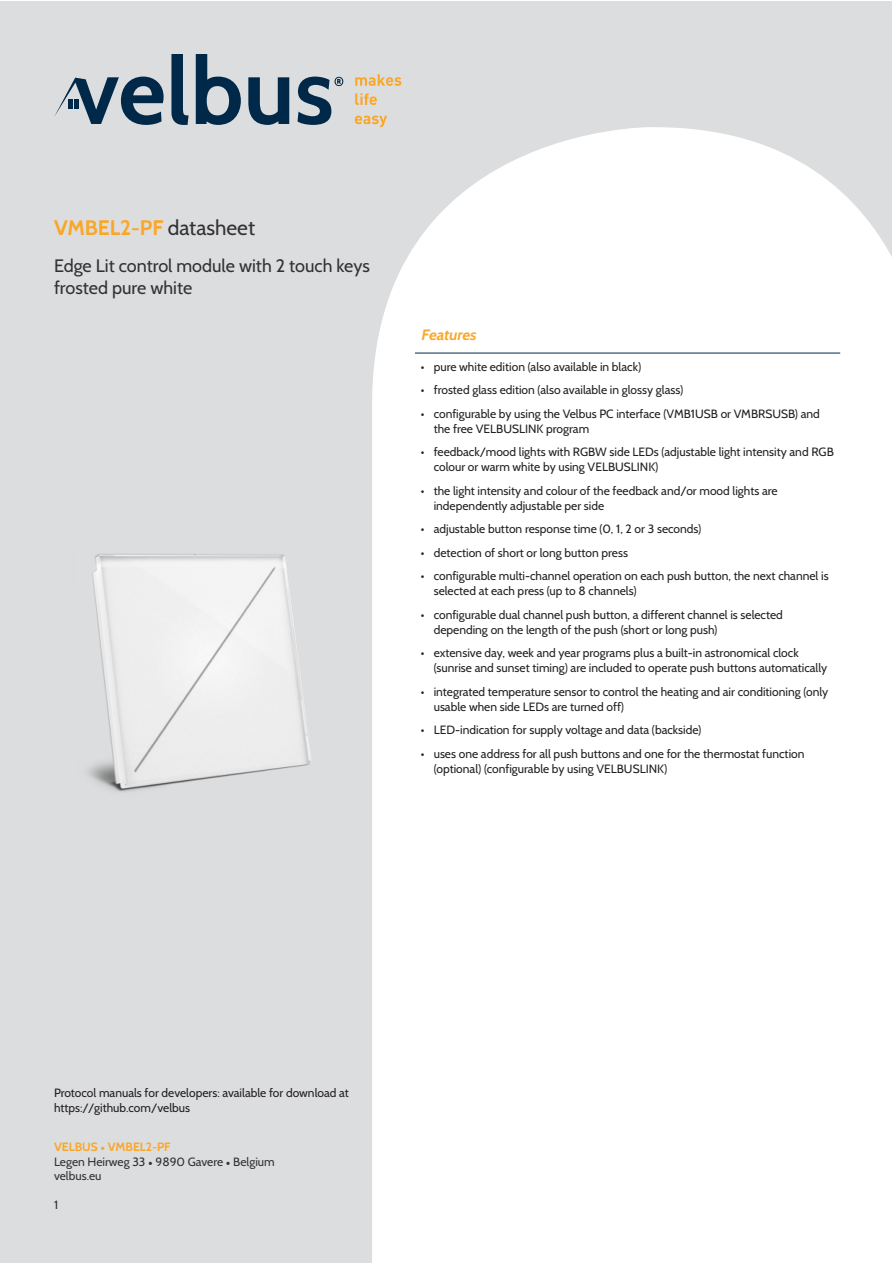
<style>
.page{position:relative;width:893px;height:1263px;background:#fff}
.page>*{position:absolute;margin:0;border:0;box-sizing:border-box;transform-origin:0 0}
.Referentie{font:700 21px "Cabin";color:#faa627}
.Cattitle{font:18px/21.6px "Cabin";color:#333132}
.Features___specs{font:italic 700 15px "Cabin";color:#faa627}
.Features___specs_in{font:12px/15px "Cabin";color:#231f20}
.Catdescr{font:12px "Cabin";color:#333132}
.Catdescr-2{font:700 12px "Cabin";color:#faa627}
.s1{font-weight:400;color:#333132}
.s2{font-family:"Minion Pro"}
</style>
<div class="page">
<div style="left:1px;top:1px;width:891px;height:1261px;background:#dcddde"></div>
<div style="left:372px;top:127px;width:520px;height:1135px;background:#fff"></div>
<svg style="left:171px;top:54px;width:18px;height:71px"></svg>
<svg style="left:196px;top:54px;width:45px;height:71px"></svg>
<svg style="left:248px;top:77px;width:41px;height:48px"></svg>
<svg style="left:297px;top:77px;width:46px;height:48px"></svg>
<svg style="left:355px;top:74px;width:46px;height:12px"></svg>
<svg style="left:355px;top:93px;width:22px;height:12px"></svg>
<svg style="left:355px;top:116px;width:32px;height:11px"></svg>
<svg style="left:54px;top:77px;width:110px;height:48px"></svg>
<hr style="left:415px;top:353px;width:425px;height:1px;background:#002849">
<img style="left:93px;top:555px;width:218px;height:233px">
<p class="Referentie" style="left:54px;top:215px;width:203px">VMBEL2-PF <span class="s1">datasheet</span></p>
<p class="Cattitle" style="left:54px;top:255px;width:317px">Edge Lit control module with 2 touch keys frosted pure white</p>
<p class="Features___specs" style="left:421px;top:325px;width:60px">Features</p>
<p class="Features___specs_in" style="left:421px;top:359px;width:222px">• pure white edition (also available in black)</p>
<p class="Features___specs_in" style="left:421px;top:382px;width:264px">• frosted glass edition (also available in glossy glass)</p>
<p class="Features___specs_in" style="left:434px;top:406px;width:388px;text-indent:-13px">• configurable by using the Velbus PC interface (VMB1USB or VMBRSUSB) and the free VELBUSLINK program</p>
<p class="Features___specs_in" style="left:434px;top:444px;width:402px;text-indent:-13px">• feedback/mood lights with RGBW side LEDs (adjustable light intensity and RGB colour or warm white by using VELBUSLINK)</p>
<p class="Features___specs_in" style="left:434px;top:483px;width:345px;text-indent:-13px">• the light intensity and colour of the feedback and/or mood lights are independently adjustable per side</p>
<p class="Features___specs_in" style="left:421px;top:521px;width:282px">• adjustable button response time (0, 1, 2 or 3 seconds)</p>
<p class="Features___specs_in" style="left:421px;top:545px;width:208px">• detection of short or long button press</p>
<p class="Features___specs_in" style="left:434px;top:568px;width:396px;text-indent:-13px">• configurable multi-channel operation on each push button, the next channel is selected at each press (up to 8 channels)</p>
<p class="Features___specs_in" style="left:434px;top:607px;width:351px;text-indent:-13px">• configurable dual channel push button, a different channel is selected depending on the length of the push (short or long push)</p>
<p class="Features___specs_in" style="left:434px;top:645px;width:395px;text-indent:-13px">• extensive day, week and year programs plus a built-in astronomical clock (sunrise and sunset timing) are included to operate push buttons automatically</p>
<p class="Features___specs_in" style="left:434px;top:684px;width:396px;text-indent:-13px">• integrated temperature sensor to control the heating and air conditioning (only usable when side LEDs are turned off)</p>
<p class="Features___specs_in" style="left:421px;top:722px;width:282px">• LED-indication for supply voltage and data (backside)</p>
<p class="Features___specs_in" style="left:434px;top:746px;width:372px;text-indent:-13px">• uses one address for all push buttons and one for the thermostat function (optional) (configurable by using VELBUSLINK)</p>
<p class="Features___specs_in" style="left:54px;top:1086px;width:296px">Protocol manuals for developers: available for download at https://github.com/velbus</p>
<p class="Catdescr-2" style="left:54px;top:1140px;width:118px">VELBUS <span class="s2">•</span> VMBEL2-PF</p>
<p class="Catdescr" style="left:54px;top:1154px;width:222px">Legen Heirweg 33 <span class="s2">•</span> 9890 Gavere <span class="s2">•</span> Belgium</p>
<p class="Catdescr" style="left:54px;top:1168px;width:49px">velbus.eu</p>
<p class="Catdescr" style="left:54px;top:1197px;width:6px">1</p>
</div>
